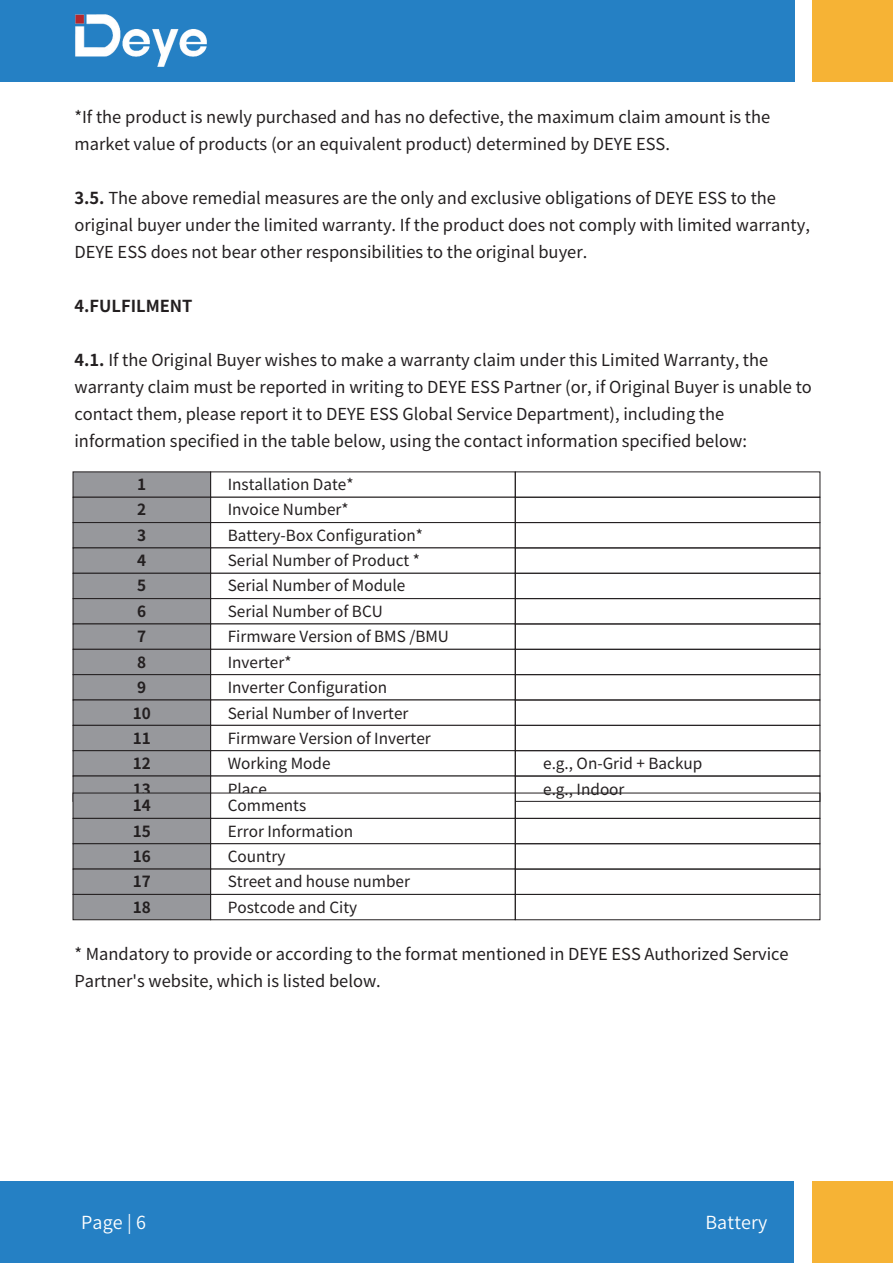
<style>
.page{position:relative;width:893px;height:1263px;background:#fff}
.page>*{position:absolute;margin:0;border:0;box-sizing:border-box;transform-origin:0 0}
.t1{font:18px "Source Han Sans CN";letter-spacing:.01em;color:#fff}
.t2{font:16.5px/27px "Source Han Sans CN";color:#231f20}
.t3{font:700 16.5px "Source Han Sans CN";color:#231f20}
.t4{font:15.3px/25.5px "Source Han Sans CN";color:#231f20}
.t5{font:700 15.3px/25.5px "Source Han Sans CN";color:#231f20;text-align:justify}
.s1{font-weight:700}
</style>
<div class="page">
<div style="left:0;top:1182px;width:794px;height:81px;background:#2580c4"></div>
<div style="left:812px;top:1182px;width:81px;height:81px;background:#f6b335"></div>
<div style="left:0;top:0;width:794px;height:81px;background:#2580c4"></div>
<div style="left:813px;top:0;width:80px;height:81px;background:#f6b335"></div>
<img style="left:75px;top:14px;width:132px;height:53px">
<div style="left:210px;top:497px;width:306px;height:26px;background:#fff;border:1px solid #231f20"></div>
<div style="left:515px;top:497px;width:305px;height:26px;border:1px solid #231f20"></div>
<div style="left:210px;top:522px;width:306px;height:26px;background:#fff;border:1px solid #231f20"></div>
<div style="left:515px;top:522px;width:305px;height:26px;border:1px solid #231f20"></div>
<div style="left:210px;top:547px;width:306px;height:27px;background:#fff;border:1px solid #231f20"></div>
<div style="left:515px;top:547px;width:305px;height:27px;border:1px solid #231f20"></div>
<div style="left:73px;top:471px;width:138px;height:27px;background:#97989c"></div>
<div style="left:73px;top:497px;width:138px;height:26px;background:#97989c;border:1px solid #231f20"></div>
<div style="left:73px;top:522px;width:138px;height:26px;background:#97989c;border:1px solid #231f20"></div>
<div style="left:73px;top:547px;width:138px;height:27px;background:#97989c;border:1px solid #231f20"></div>
<div style="left:210px;top:573px;width:306px;height:26px;background:#fff;border:1px solid #231f20"></div>
<div style="left:515px;top:573px;width:305px;height:26px;border:1px solid #231f20"></div>
<div style="left:210px;top:598px;width:306px;height:26px;background:#fff;border:1px solid #231f20"></div>
<div style="left:515px;top:598px;width:305px;height:26px;border:1px solid #231f20"></div>
<div style="left:210px;top:649px;width:306px;height:26px;background:#fff;border:1px solid #231f20"></div>
<div style="left:515px;top:649px;width:305px;height:26px;border:1px solid #231f20"></div>
<div style="left:73px;top:573px;width:138px;height:26px;background:#97989c;border:1px solid #231f20"></div>
<div style="left:73px;top:598px;width:138px;height:26px;background:#97989c;border:1px solid #231f20"></div>
<div style="left:73px;top:624px;width:138px;height:26px;background:#97989c"></div>
<div style="left:73px;top:649px;width:138px;height:26px;background:#97989c;border:1px solid #231f20"></div>
<div style="left:210px;top:674px;width:306px;height:26px;background:#fff;border:1px solid #231f20"></div>
<div style="left:515px;top:674px;width:305px;height:26px;border:1px solid #231f20"></div>
<div style="left:515px;top:700px;width:305px;height:26px;border:1px solid #231f20"></div>
<div style="left:210px;top:725px;width:306px;height:26px;background:#fff;border:1px solid #231f20"></div>
<div style="left:515px;top:725px;width:305px;height:26px;border:1px solid #231f20"></div>
<div style="left:210px;top:750px;width:306px;height:26px;background:#fff;border:1px solid #231f20"></div>
<div style="left:515px;top:750px;width:305px;height:26px;border:1px solid #231f20"></div>
<div style="left:73px;top:674px;width:138px;height:26px;background:#97989c;border:1px solid #231f20"></div>
<div style="left:73px;top:700px;width:138px;height:26px;background:#97989c"></div>
<div style="left:73px;top:725px;width:138px;height:26px;background:#97989c;border:1px solid #231f20"></div>
<div style="left:73px;top:750px;width:138px;height:26px;background:#97989c;border:1px solid #231f20"></div>
<div style="left:515px;top:776px;width:305px;height:26px;border:1px solid #231f20"></div>
<div style="left:73px;top:776px;width:138px;height:26px;background:#97989c;border:1px solid #231f20"></div>
<div style="left:210px;top:793px;width:306px;height:26px;background:#fff"></div>
<div style="left:210px;top:818px;width:306px;height:26px;background:#fff;border:1px solid #231f20"></div>
<div style="left:515px;top:818px;width:305px;height:26px;border:1px solid #231f20"></div>
<div style="left:210px;top:843px;width:306px;height:26px;background:#fff;border:1px solid #231f20"></div>
<div style="left:515px;top:843px;width:305px;height:26px;border:1px solid #231f20"></div>
<div style="left:515px;top:869px;width:305px;height:26px;border:1px solid #231f20"></div>
<div style="left:73px;top:793px;width:138px;height:26px;background:#97989c;border:1px solid #231f20"></div>
<div style="left:73px;top:818px;width:138px;height:26px;background:#97989c;border:1px solid #231f20"></div>
<div style="left:73px;top:843px;width:138px;height:26px;background:#97989c;border:1px solid #231f20"></div>
<div style="left:73px;top:869px;width:138px;height:26px;background:#97989c;border:1px solid #231f20"></div>
<div style="left:210px;top:894px;width:306px;height:26px;background:#fff;border:1px solid #231f20"></div>
<div style="left:515px;top:894px;width:305px;height:26px;border:1px solid #231f20"></div>
<div style="left:73px;top:894px;width:138px;height:26px;background:#97989c;border:1px solid #231f20"></div>
<p class="t2" style="left:74px;top:104px;width:697px">*If the product is newly purchased and has no defective, the maximum claim amount is the market value of products (or an equivalent product) determined by DEYE ESS.</p>
<p class="t2" style="left:74px;top:185px;width:737px"><span class="s1">3.5.</span> The above remedial measures are the only and exclusive obligations of DEYE ESS to the original buyer under the limited warranty. If the product does not comply with limited warranty,<br>DEYE ESS does not bear other responsibilities to the original buyer.</p>
<p class="t3" style="left:74px;top:297px;width:120px">4.FULFILMENT</p>
<p class="t2" style="left:74px;top:347px;width:739px"><span class="s1">4.1.</span> If the Original Buyer wishes to make a warranty claim under this Limited Warranty, the warranty claim must be reported in writing to DEYE ESS Partner (or, if Original Buyer is unable to contact them, please report it to DEYE ESS Global Service Department), including the information specified in the table below, using the contact information specified below:</p>
<p class="t5" style="left:137px;top:472px;width:11px">1<br>2<br>3<br>4</p>
<p class="t5" style="left:133px;top:573px;width:20px;text-align:left">5<br>6<br>7<br>8<br>9<br>10<br>11<br>12<br>13</p>
<p class="t5" style="left:133px;top:793px;width:20px">14<br>15<br>16<br>17<br>18</p>
<p class="t4" style="left:228px;top:472px;width:197px">Installation Date*<br>Invoice Number*<br>Battery-Box Configuration*<br>Serial Number of Product *</p>
<p class="t4" style="left:228px;top:573px;width:223px">Serial Number of Module<br>Serial Number of BCU<br>Firmware Version of BMS /BMU<br>Inverter*<br>Inverter Configuration<br>Serial Number of Inverter<br>Firmware Version of Inverter<br>Working Mode<br>Place</p>
<p class="t4" style="left:228px;top:793px;width:184px">Comments<br>Error Information<br>Country<br>Street and house number<br>Postcode and City</p>
<p class="t4" style="left:543px;top:751px;width:161px">e.g., On-Grid + Backup e.g., Indoor</p>
<p class="t2" style="left:74px;top:941px;width:716px">* Mandatory to provide or according to the format mentioned in DEYE ESS Authorized Service<br>Partner's website, which is listed below.</p>
<p class="t1" style="left:81px;top:1212px;width:67px">Page | 6</p>
<p class="t1" style="left:705px;top:1212px;width:64px">Battery</p>
</div>
